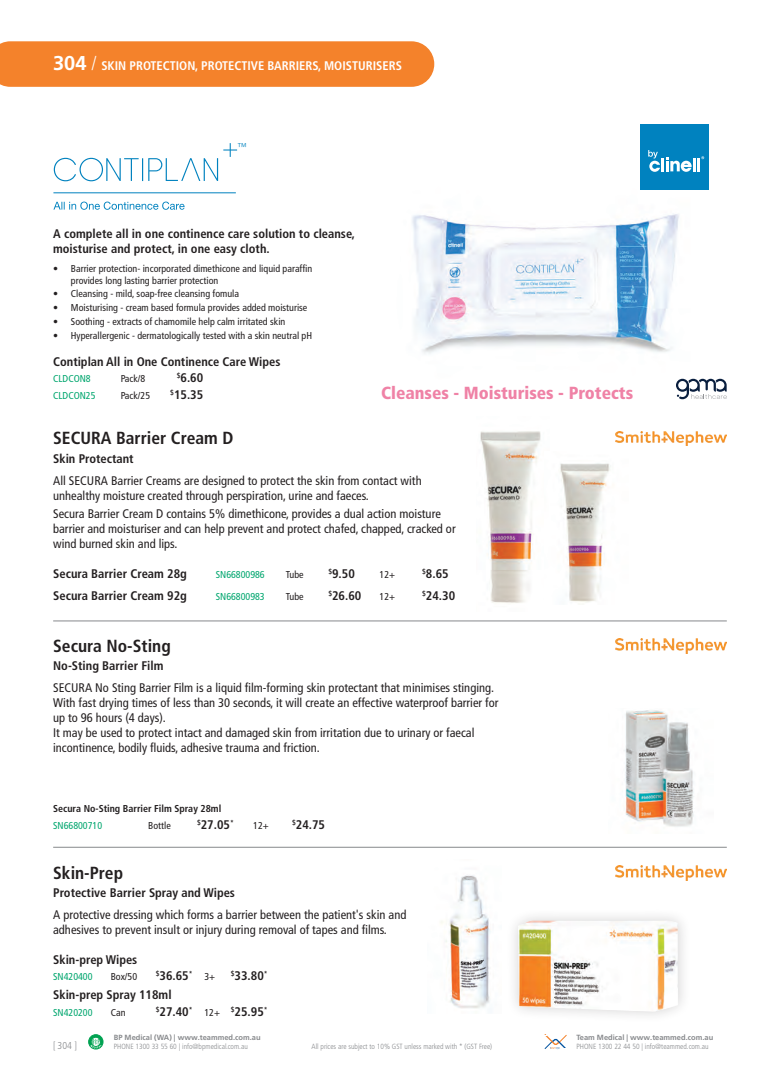
<style>
.page{position:relative;width:780px;height:1088px;background:#fff}
.page>*{position:absolute;margin:0;border:0;box-sizing:border-box;transform-origin:0 0}
.Heading{font:700 condensed 17.5px "Frutiger LT Pro";color:#231f20}
.t1{font:900 condensed 17.5px "Frutiger LT Pro";color:#ef82a6}
.t2{font:condensed 12.5px/15px "Frutiger LT Pro";color:#231f20}
.Heading-2{font:700 condensed 12.5px/15px "Frutiger LT Pro";color:#231f20}
.skin_prep_tab{font:700 condensed 12.5px "Frutiger LT Pro";color:#231f20}
.t3{font:700 condensed 12.5px "Frutiger LT Pro";color:#fff}
.skin_prep_tab-2{font:condensed 10px/12px "Frutiger LT Pro";color:#231f20}
.skin_prep_tab-3{font:condensed 10px "Frutiger LT Pro";color:#00a66e}
.t4{font:700 condensed 10px "Frutiger LT Pro";color:#231f20}
.t5{font:300 condensed 10px "Frutiger LT Pro";color:#87898c}
.t6{font:300 9.75px "Helvetica Neue LT Pro";color:#0082bf}
.t7{font:300 condensed 7.5px "Frutiger LT Pro";color:#87898c}
.t8{font:700 7.5px "Frutiger LT Pro";color:#87898c}
.s1{font-stretch:normal;font-size:20px}
.s2{font-weight:300;font-size:20px}
.s3{font-weight:400;font-size:10px}
</style>
<div class="page">
<svg style="left:89px;top:1034px;width:14px;height:15px"></svg>
<svg style="left:544px;top:1035px;width:23px;height:14px"></svg>
<div style="left:0;top:41px;width:434px;height:46px;background:#f4822b"></div>
<img style="left:624px;top:710px;width:70px;height:117px">
<img style="left:480px;top:431px;width:61px;height:172px">
<hr style="left:53px;top:847px;width:673px;height:1px;background:#87898c">
<hr style="left:53px;top:621px;width:673px;height:1px;background:#87898c">
<img style="left:615px;top:431px;width:111px;height:15px">
<img style="left:615px;top:639px;width:111px;height:14px">
<img style="left:615px;top:865px;width:111px;height:15px">
<img style="left:440px;top:875px;width:51px;height:134px">
<img style="left:560px;top:463px;width:50px;height:139px">
<div style="left:505px;top:907px;width:186px;height:117px;background:#231f20;opacity:.21"></div>
<img style="left:518px;top:920px;width:148px;height:89px">
<img style="left:412px;top:214px;width:292px;height:165px">
<div style="left:640px;top:125px;width:69px;height:65px;background:#0082bf"></div>
<svg style="left:648px;top:150px;width:56px;height:22px"></svg>
<svg style="left:54px;top:143px;width:183px;height:38px"></svg>
<hr style="left:53px;top:192px;width:183px;height:1px;background:#0082bf">
<svg style="left:53px;top:202px;width:132px;height:8px"></svg>
<svg style="left:676px;top:379px;width:50px;height:20px"></svg>
<p class="t3" style="left:53px;top:58px;width:350px"><span class="s1">304</span> <span class="s2">/</span> SKIN PROTECTION, PROTECTIVE BARRIERS, MOISTURISERS</p>
<p class="t3" style="left:101px;top:58px;width:74px">ABACADABRA</p>
<p class="t6" style="left:237px;top:141px;width:11px">™</p>
<p class="Heading-2" style="left:53px;top:226px;width:303px">A complete all in one continence care solution to cleanse, moisturise and protect, in one easy cloth.</p>
<p class="skin_prep_tab-2" style="left:71px;top:262px;width:243px;text-indent:-18px">• Barrier protection- incorporated dimethicone and liquid paraffin provides long lasting barrier protection</p>
<p class="skin_prep_tab-2" style="left:53px;top:288px;width:187px">• Cleansing - mild, soap-free cleansing fomula</p>
<p class="skin_prep_tab-2" style="left:53px;top:302px;width:256px">• Moisturising - cream based formula provides added moisturise</p>
<p class="skin_prep_tab-2" style="left:53px;top:316px;width:234px">• Soothing - extracts of chamomile help calm irritated skin</p>
<p class="skin_prep_tab-2" style="left:53px;top:329px;width:260px">• Hyperallergenic - dermatologically tested with a skin neutral pH</p>
<p class="Heading-2" style="left:53px;top:354px;width:229px">Contiplan All in One Continence Care Wipes</p>
<p class="skin_prep_tab-3" style="left:53px;top:373px;width:39px">CLDCON8</p>
<p class="skin_prep_tab-2" style="left:121px;top:373px;width:26px">Pack/8</p>
<p class="Heading-2" style="left:177px;top:371px;width:28px"><sup>$</sup>6.60</p>
<p class="skin_prep_tab-3" style="left:53px;top:390px;width:44px">CLDCON25</p>
<p class="skin_prep_tab-2" style="left:121px;top:390px;width:31px">Pack/25</p>
<p class="Heading-2" style="left:170px;top:387px;width:35px"><sup>$</sup>15.35</p>
<p class="t1" style="left:381px;top:383px;width:253px">Cleanses - Moisturises - Protects</p>
<p class="Heading" style="left:53px;top:428px;width:182px">SECURA Barrier Cream D</p>
<p class="Heading-2" style="left:53px;top:451px;width:82px">Skin Protectant</p>
<p class="t2" style="left:53px;top:473px;width:370px">All SECURA Barrier Creams are designed to protect the skin from contact with unhealthy moisture created through perspiration, urine and faeces.</p>
<p class="t2" style="left:53px;top:507px;width:404px">Secura Barrier Cream D contains 5% dimethicone, provides a dual action moisture barrier and moisturiser and can help prevent and protect chafed, chapped, cracked or wind burned skin and lips.</p>
<p class="skin_prep_tab" style="left:53px;top:566px;width:135px">Secura Barrier Cream 28g</p>
<p class="skin_prep_tab-3" style="left:216px;top:569px;width:50px">SN66800986</p>
<p class="skin_prep_tab-2" style="left:286px;top:569px;width:19px">Tube</p>
<p class="skin_prep_tab" style="left:328px;top:566px;width:28px"><sup>$</sup>9.50</p>
<p class="skin_prep_tab-2" style="left:379px;top:569px;width:17px">12+</p>
<p class="skin_prep_tab" style="left:422px;top:566px;width:28px"><sup>$</sup>8.65</p>
<p class="skin_prep_tab" style="left:53px;top:588px;width:135px">Secura Barrier Cream 92g</p>
<p class="skin_prep_tab-3" style="left:216px;top:591px;width:50px">SN66800983</p>
<p class="skin_prep_tab-2" style="left:286px;top:591px;width:19px">Tube</p>
<p class="skin_prep_tab" style="left:328px;top:588px;width:35px"><sup>$</sup>26.60</p>
<p class="skin_prep_tab-2" style="left:379px;top:591px;width:17px">12+</p>
<p class="skin_prep_tab" style="left:422px;top:588px;width:35px"><sup>$</sup>24.30</p>
<p class="Heading" style="left:53px;top:635px;width:119px">Secura No-Sting</p>
<p class="Heading-2" style="left:53px;top:658px;width:112px">No-Sting Barrier Film</p>
<p class="t2" style="left:53px;top:681px;width:447px">SECURA No Sting Barrier Film is a liquid film-forming skin protectant that minimises stinging.<br>With fast drying times of less than 30 seconds, it will create an effective waterproof barrier for up to 96 hours (4 days).</p>
<p class="t2" style="left:53px;top:726px;width:423px">It may be used to protect intact and damaged skin from irritation due to urinary or faecal incontinence, bodily fluids, adhesive trauma and friction.</p>
<p class="t4" style="left:53px;top:803px;width:170px">Secura No-Sting Barrier Film Spray 28ml</p>
<p class="skin_prep_tab-3" style="left:53px;top:820px;width:50px">SN66800710</p>
<p class="skin_prep_tab-2" style="left:148px;top:820px;width:24px">Bottle</p>
<p class="Heading-2" style="left:197px;top:817px;width:38px"><sup>$</sup>27.05<sup>*</sup></p>
<p class="skin_prep_tab-2" style="left:253px;top:820px;width:17px">12+</p>
<p class="Heading-2" style="left:292px;top:817px;width:35px"><sup>$</sup>24.75</p>
<p class="Heading" style="left:53px;top:862px;width:71px">Skin-Prep</p>
<p class="Heading-2" style="left:53px;top:885px;width:183px">Protective Barrier Spray and Wipes</p>
<p class="t2" style="left:53px;top:907px;width:355px">A protective dressing which forms a barrier between the patient's skin and adhesives to prevent insult or injury during removal of tapes and films.</p>
<p class="Heading-2" style="left:53px;top:952px;width:86px">Skin-prep Wipes</p>
<p class="skin_prep_tab-3" style="left:53px;top:971px;width:41px">SN420400</p>
<p class="skin_prep_tab-2" style="left:111px;top:971px;width:28px">Box/50</p>
<p class="skin_prep_tab" style="left:156px;top:968px;width:61px"><sup>$</sup>36.65<sup>*</sup> <span class="s3">3+</span></p>
<p class="skin_prep_tab" style="left:231px;top:968px;width:38px"><sup>$</sup>33.80<sup>*</sup></p>
<p class="Heading-2" style="left:53px;top:987px;width:120px">Skin-prep Spray 118ml</p>
<p class="skin_prep_tab-3" style="left:53px;top:1006px;width:41px">SN420200</p>
<p class="skin_prep_tab-2" style="left:111px;top:1006px;width:16px">Can</p>
<p class="skin_prep_tab" style="left:156px;top:1004px;width:113px"><sup>$</sup>27.40<sup>*</sup> <span class="s3">12+</span> <sup>$</sup>25.95<sup>*</sup></p>
<p class="t8" style="left:114px;top:1033px;width:148px">BP Medical (WA) | www.teammed.com.au</p>
<p class="t5" style="left:53px;top:1040px;width:25px">[ 304 ]</p>
<p class="t7" style="left:114px;top:1042px;width:135px">PHONE 1300 33 55 60 | info@bpmedical.com.au</p>
<p class="t7" style="left:311px;top:1042px;width:182px">All prices are subject to 10% GST unless marked with * (GST Free)</p>
<p class="t8" style="left:576px;top:1033px;width:138px">Team Medical | www.teammed.com.au</p>
<p class="t7" style="left:576px;top:1042px;width:134px">PHONE 1300 22 44 50 | info@teammed.com.au</p>
</div>
